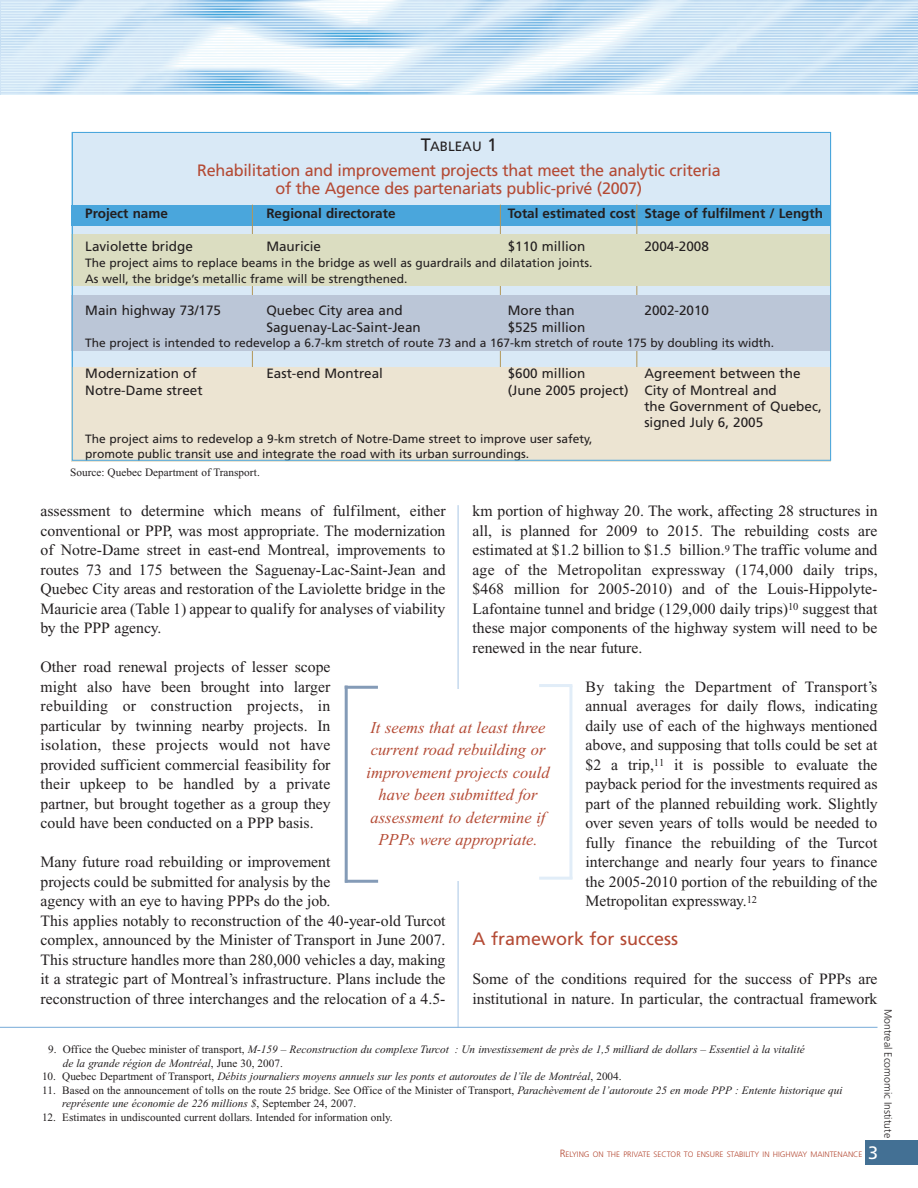
<style>
.page{position:relative;width:918px;height:1188px;background:#fff}
.page>*{position:absolute;margin:0;border:0;box-sizing:border-box;transform-origin:0 0}
.t1{font:18px "Frutiger";color:#b44a34}
.t2{font:18px "Frutiger";color:#fff}
.t3{font:italic 16.5px/22.5px "Times New Roman";color:#b44a34;text-align:center}
.t4{font:16.5px/18px "Frutiger";letter-spacing:-.015em;color:#b44a34;text-align:center}
.t5{font:15.75px/19.5px "Times New Roman";color:#231f20;text-align:justify}
.t6{font:13.5px/16.2px "Frutiger";color:#231f20}
.t7{font:700 13.5px "Frutiger";color:#231f20}
.t8{font:12px/16.2px "Frutiger";color:#231f20}
.t9{font:11.25px/13.5px "Times New Roman";color:#231f20}
.t10{font:italic 11.25px/13.5px "Times New Roman";color:#231f20}
.t11{font:300 10.5px "Frutiger";color:#231f20}
.t12{font:300 7.8px "Frutiger";color:#b44a34}
.s1{font-size:18px}
.s2{font-style:normal}
.s3{font-style:italic}
.s4{font-size:10.5px}
</style>
<div class="page">
<img style="left:0;top:0;width:918px;height:94px">
<hr style="left:1px;top:5px;width:917px;height:1px;background:#e7f6fd">
<hr style="left:1px;top:2px;width:917px;height:1px;background:#e7f6fd">
<hr style="left:1px;top:8px;width:917px;height:1px;background:#e7f6fd">
<hr style="left:1px;top:10px;width:917px;height:1px;background:#e7f6fd">
<hr style="left:1px;top:13px;width:917px;height:1px;background:#e7f6fd">
<hr style="left:1px;top:16px;width:917px;height:1px;background:#e7f6fd">
<hr style="left:1px;top:18px;width:917px;height:1px;background:#e7f6fd">
<hr style="left:1px;top:21px;width:917px;height:1px;background:#e7f6fd">
<hr style="left:1px;top:24px;width:917px;height:1px;background:#e7f6fd">
<hr style="left:1px;top:26px;width:917px;height:1px;background:#e7f6fd">
<hr style="left:1px;top:29px;width:917px;height:1px;background:#e7f6fd">
<hr style="left:1px;top:32px;width:917px;height:1px;background:#e7f6fd">
<hr style="left:1px;top:35px;width:917px;height:1px;background:#e7f6fd">
<hr style="left:1px;top:37px;width:917px;height:1px;background:#e7f6fd">
<hr style="left:1px;top:40px;width:917px;height:1px;background:#e7f6fd">
<hr style="left:1px;top:43px;width:917px;height:1px;background:#e7f6fd">
<hr style="left:1px;top:45px;width:917px;height:1px;background:#e7f6fd">
<hr style="left:1px;top:48px;width:917px;height:1px;background:#e7f6fd">
<hr style="left:1px;top:51px;width:917px;height:1px;background:#e7f6fd">
<hr style="left:1px;top:53px;width:917px;height:1px;background:#e7f6fd">
<hr style="left:1px;top:56px;width:917px;height:1px;background:#e7f6fd">
<hr style="left:1px;top:59px;width:917px;height:1px;background:#e7f6fd">
<hr style="left:1px;top:62px;width:917px;height:1px;background:#e7f6fd">
<hr style="left:1px;top:64px;width:917px;height:1px;background:#e7f6fd">
<hr style="left:1px;top:67px;width:917px;height:1px;background:#e7f6fd">
<hr style="left:1px;top:70px;width:917px;height:1px;background:#e7f6fd">
<hr style="left:1px;top:72px;width:917px;height:1px;background:#e7f6fd">
<hr style="left:1px;top:75px;width:917px;height:1px;background:#e7f6fd">
<hr style="left:1px;top:78px;width:917px;height:1px;background:#e7f6fd">
<hr style="left:1px;top:80px;width:917px;height:1px;background:#e7f6fd">
<hr style="left:1px;top:83px;width:917px;height:1px;background:#e7f6fd">
<hr style="left:1px;top:86px;width:917px;height:1px;background:#e7f6fd">
<hr style="left:1px;top:89px;width:917px;height:1px;background:#e7f6fd">
<hr style="left:1px;top:91px;width:917px;height:1px;background:#e7f6fd">
<hr style="left:1px;top:94px;width:917px;height:1px;background:#e7f6fd">
<hr style="left:458px;top:505px;width:1px;height:522px;background:#a9c6e5">
<div style="left:865px;top:1140px;width:53px;height:25px;background:#437094"></div>
<div style="left:345px;top:689px;width:226px;height:192px;background:#fff"></div>
<hr style="left:345px;top:686px;width:3px;height:197px;background:#849bb7">
<hr style="left:569px;top:686px;width:3px;height:193px;background:#e1edf8">
<hr style="left:345px;top:686px;width:33px;height:3px;background:#849bb7">
<hr style="left:539px;top:684px;width:33px;height:3px;background:#e1edf8">
<hr style="left:539px;top:877px;width:33px;height:3px;background:#e1edf8">
<hr style="left:345px;top:880px;width:33px;height:3px;background:#849bb7">
<hr style="left:0;top:1027px;width:878px;height:1px;background:#76aad8">
<div style="left:72px;top:132px;width:759px;height:328px;background:#d9e9f6"></div>
<div style="left:72px;top:205px;width:759px;height:21px;background:#4aa6dc"></div>
<hr style="left:252px;top:205px;width:1px;height:256px;background:#b39758">
<hr style="left:500px;top:205px;width:1px;height:256px;background:#b39758">
<hr style="left:636px;top:205px;width:1px;height:256px;background:#b39758">
<div style="left:72px;top:234px;width:759px;height:52px;background:#dbddc1"></div>
<div style="left:72px;top:296px;width:759px;height:55px;background:#bbc6d7"></div>
<div style="left:72px;top:367px;width:759px;height:95px;background:#ece4d2"></div>
<p class="t6" style="left:421px;top:139px;width:78px"><span class="s1">T</span>ABLEAU <span class="s1">1</span></p>
<p class="t4" style="left:197px;top:163px;width:525px">Rehabilitation and improvement projects that meet the analytic criteria of the Agence des partenariats public-privé (2007)</p>
<p class="t7" style="left:85px;top:208px;width:84px">Project name</p>
<p class="t7" style="left:266px;top:208px;width:131px">Regional directorate</p>
<p class="t7" style="left:508px;top:208px;width:317px">Total estimated cost Stage of fulfilment / Length</p>
<p class="t6" style="left:85px;top:239px;width:109px">Laviolette bridge</p>
<p class="t6" style="left:266px;top:239px;width:56px">Mauricie</p>
<p class="t6" style="left:508px;top:239px;width:79px">$110 million</p>
<p class="t6" style="left:644px;top:239px;width:66px">2004-2008</p>
<p class="t8" style="left:85px;top:255px;width:509px">The project aims to replace beams in the bridge as well as guardrails and dilatation joints.<br>As well, the bridge’s metallic frame will be strengthened.</p>
<p class="t6" style="left:85px;top:304px;width:137px">Main highway 73/175</p>
<p class="t6" style="left:266px;top:304px;width:138px">Quebec City area and</p>
<p class="t6" style="left:508px;top:304px;width:69px">More than</p>
<p class="t6" style="left:645px;top:304px;width:66px">2002-2010</p>
<p class="t6" style="left:266px;top:320px;width:156px">Saguenay-Lac-Saint-Jean</p>
<p class="t6" style="left:508px;top:320px;width:79px">$525 million</p>
<p class="t8" style="left:85px;top:335px;width:690px">The project is intended to redevelop a 6.7-km stretch of route 73 and a 167-km stretch of route 175 by doubling its width.</p>
<p class="t6" style="left:85px;top:367px;width:113px">Modernization of</p>
<p class="t6" style="left:266px;top:367px;width:118px">East-end Montreal</p>
<p class="t6" style="left:508px;top:367px;width:79px">$600 million</p>
<p class="t6" style="left:645px;top:367px;width:158px">Agreement between the</p>
<p class="t6" style="left:85px;top:383px;width:119px">Notre-Dame street</p>
<p class="t6" style="left:644px;top:383px;width:179px;text-indent:-137px">(June 2005 project) City of Montreal and<br>the Government of Quebec, signed July 6, 2005</p>
<p class="t8" style="left:85px;top:432px;width:509px;line-height:15.1px">The project aims to redevelop a 9-km stretch of Notre-Dame street to improve user safety, promote public transit use and integrate the road with its urban surroundings.</p>
<p class="t9" style="left:70px;top:466px;width:191px">Source: Quebec Department of Transport.</p>
<p class="t5" style="left:40px;top:503px;width:407px">assessment to determine which means of fulfilment, either conventional or PPP, was most appropriate. The modernization of Notre-Dame street in east-end Montreal, improvements to routes 73 and 175 between the Saguenay-Lac-Saint-Jean and Quebec City areas and restoration of the Laviolette bridge in the Mauricie area (Table 1) appear to qualify for analyses of viability by the PPP agency.</p>
<p class="t5" style="left:41px;top:659px;width:292px">Other road renewal projects of lesser scope might also have been brought into larger rebuilding or construction projects, in particular by twinning nearby projects. In isolation, these projects would not have provided sufficient commercial feasibility for their upkeep to be handled by a private partner, but brought together as a group they could have been conducted on a PPP basis.</p>
<p class="t5" style="left:41px;top:854px;width:407px;text-align:left">Many future road rebuilding or improvement<br>projects could be submitted for analysis by the<br>agency with an eye to having PPPs do the job.<br>This applies notably to reconstruction of the 40-year-old Turcot complex, announced by the Minister of Transport in June 2007.<br>This structure handles more than 280,000 vehicles a day, making it a strategic part of Montreal’s infrastructure. Plans include the reconstruction of three interchanges and the relocation of a 4.5-</p>
<p class="t5" style="left:472px;top:503px;width:407px">km portion of highway 20. The work, affecting 28 structures in all, is planned for 2009 to 2015. The rebuilding costs are estimated at $1.2 billion to $1.5 billion.<sup>9</sup> The traffic volume and age of the Metropolitan expressway (174,000 daily trips, $468 million for 2005-2010) and of the Louis-Hippolyte-Lafontaine tunnel and bridge (129,000 daily trips)<sup>10</sup> suggest that these major components of the highway system will need to be renewed in the near future.</p>
<p class="t5" style="left:586px;top:678px;width:294px">By taking the Department of Transport’s annual averages for daily flows, indicating daily use of each of the highways mentioned above, and supposing that tolls could be set at $2 a trip,<sup>11</sup> it is possible to evaluate the payback period for the investments required as part of the planned rebuilding work. Slightly over seven years of tolls would be needed to fully finance the rebuilding of the Turcot interchange and nearly four years to finance the 2005-2010 portion of the rebuilding of the Metropolitan expressway.<sup>12</sup></p>
<p class="t1" style="left:472px;top:932px;width:207px">A framework for success</p>
<p class="t5" style="left:472px;top:971px;width:407px">Some of the conditions required for the success of PPPs are institutional in nature. In particular, the contractual framework</p>
<p class="t3" style="left:367px;top:718px;width:185px">It seems that at least three current road rebuilding or improvement projects could have been submitted for assessment to determine if<br>PPPs were appropriate.</p>
<p class="t10" style="left:63px;top:1044px;width:744px;text-indent:-15px"><span class="s2">9. Office the Quebec minister of transport,</span> M-159 – Reconstruction du complexe Turcot : Un investissement de près de 1,5 milliard de dollars – Essentiel à la vitalité de la grande région de Montréal<span class="s2">, June 30, 2007.</span></p>
<p class="t10" style="left:42px;top:1071px;width:581px"><span class="s2">10. Quebec Department of Transport,</span> Débits journaliers moyens annuels sur les ponts et autoroutes de l’île de Montréal<span class="s2">, 2004.</span></p>
<p class="t9" style="left:62px;top:1084px;width:782px;text-indent:-20px">11. Based on the announcement of tolls on the route 25 bridge. See Office of the Minister of Transport, <span class="s3">Parachèvement de l’autoroute 25 en mode PPP : Entente historique qui représente une économie de 226 millions $</span>, September 24, 2007.</p>
<p class="t9" style="left:42px;top:1111px;width:352px">12. Estimates in undiscounted current dollars. Intended for information only.</p>
<p class="t11" style="left:893px;top:1009px;width:131px;rotate:90deg">Montreal Ecomomic Institute</p>
<p class="t2" style="left:868px;top:1146px;width:12px">3</p>
<p class="t12" style="left:560px;top:1151px;width:304px"><span class="s4">R</span>ELYING ON THE PRIVATE SECTOR TO ENSURE STABILITY IN HIGHWAY MAINTENANCE</p>
</div>
